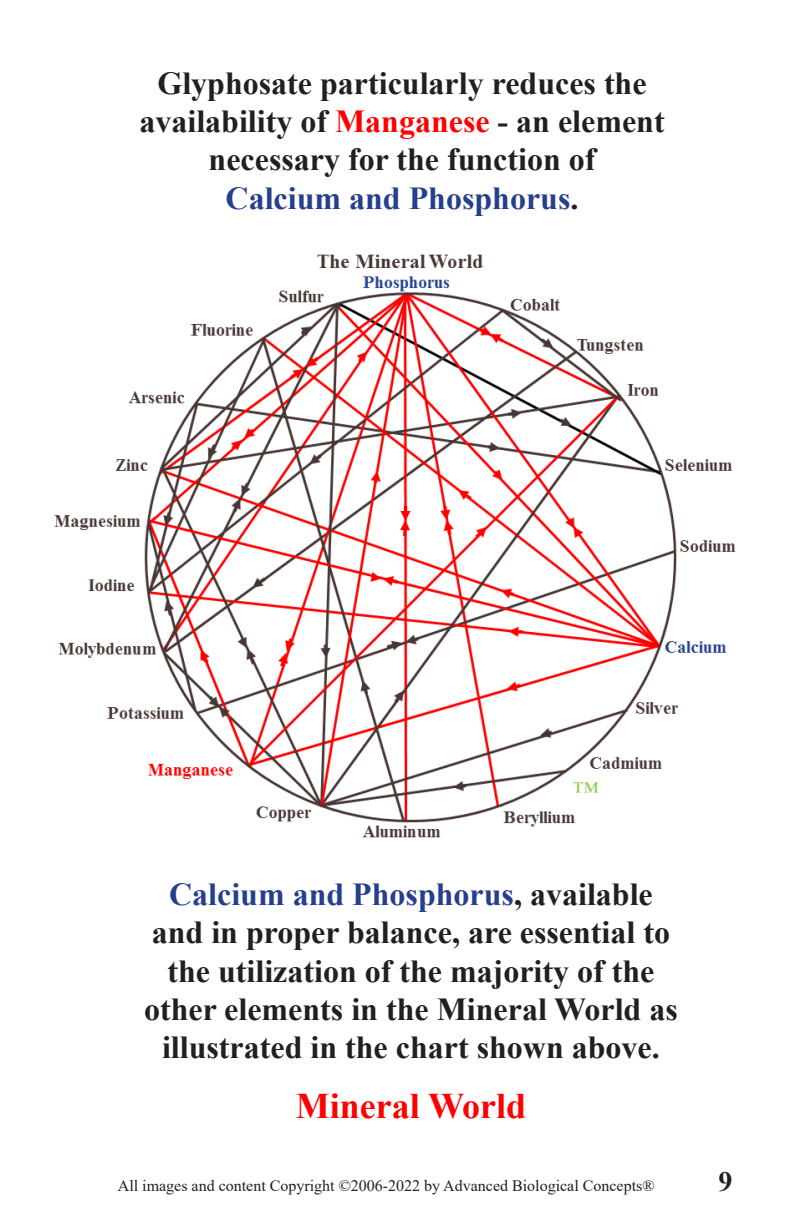
<style>
.page{position:relative;width:792px;height:1224px;background:#fff}
.page>*{position:absolute;margin:0;border:0;box-sizing:border-box;transform-origin:0 0}
.t1{font:700 36px "Times New Roman";color:#f00}
.t2{font:700 32px/38.4px "Times New Roman";color:#231f20;text-align:center}
.t3{font:700 32px "Times New Roman";color:#253f8e}
.t4{font:700 28px "Times New Roman";color:#231f20}
.t5{font:16px "Times New Roman";color:#231f20}
.s1{color:#f00}
.s2{color:#231f20}
.s3{color:#253f8e}
</style>
<div class="page">
<img style="left:54px;top:254px;width:682px;height:584px">
<p class="t2" style="left:139px;top:63px;width:527px">Glyphosate particularly reduces the availability of <span class="s1">Manganese</span> - an element necessary for the function of</p>
<p class="t3" style="left:226px;top:175px;width:354px">Calcium and Phosphorus<span class="s2">.</span></p>
<p class="t2" style="left:144px;top:874px;width:535px"><span class="s3">Calcium and Phosphorus</span>, available and in proper balance, are essential to the utilization of the majority of the other elements in the Mineral World as illustrated in the chart shown above.</p>
<p class="t1" style="left:296px;top:1080px;width:232px">Mineral World</p>
<p class="t5" style="left:118px;top:1174px;width:538px">All images and content Copyright ©2006-2022 by Advanced Biological Concepts®</p>
<p class="t4" style="left:718px;top:1162px;width:15px">9</p>
</div>
